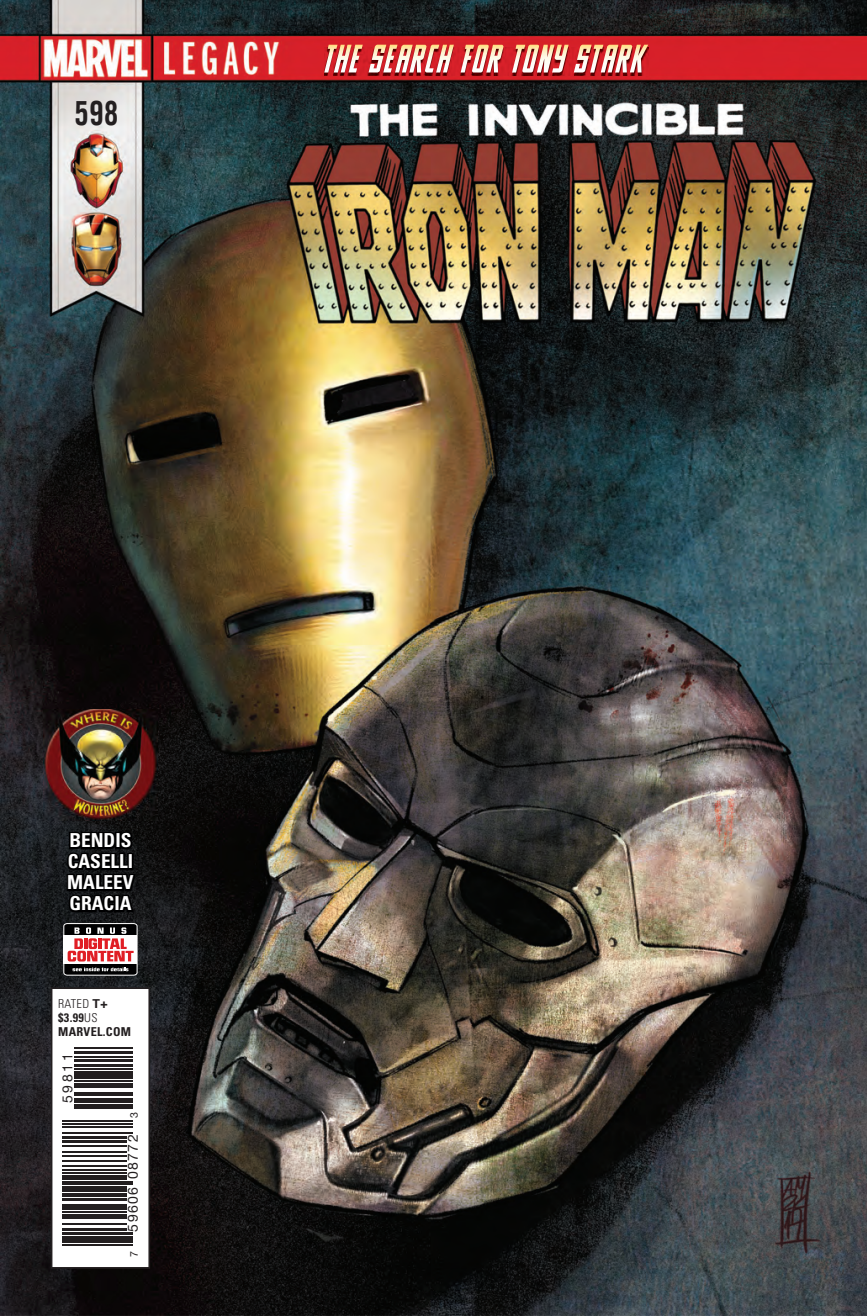
<style>
.page{position:relative;width:867px;height:1316px;background:#fff}
.page>*{position:absolute;margin:0;border:0;box-sizing:border-box;transform-origin:0 0}
.t1{font:36.75px "CC Stand By 4 Action";letter-spacing:.04em;color:#fff}
.t2{font:33.25px "Trade Gothic LT Com Bd Cn 20";color:#231f20}
.t3{font:700 condensed 19.25px/21px "Univers LT Std";color:#fff;text-align:justify}
.t4{font:14px "Helvetica Neue";letter-spacing:.1em;color:#231f20}
.t5{font:700 condensed 12.25px/14px "Univers LT Std";letter-spacing:.025em;color:#231f20}
.t6{font:10.67px "Helvetica Neue";color:#231f20}
.s1{font-weight:300}
.s2{font-stretch:normal}
.s3{font-size:10.67px}
</style>
<div class="page">
<img style="left:0;top:0;width:866px;height:1315px">
<img style="left:324px;top:47px;width:324px;height:28px">
<svg style="left:63px;top:820px;width:75px;height:155px;background:#3c2e2f"></svg>
<div style="left:52px;top:988px;width:97px;height:279px;background:#fff"></div>
<div style="left:51px;top:987px;width:99px;height:281px;border:2px solid #231f20"></div>
<hr style="left:62px;top:1243px;width:71px;height:2px;background:#231f20">
<hr style="left:62px;top:1240px;width:71px;height:2px;background:#231f20">
<svg style="left:62px;top:1236px;width:71px;height:3px"></svg>
<hr style="left:62px;top:1231px;width:71px;height:3px;background:#231f20">
<hr style="left:62px;top:1227px;width:64px;height:3px;background:#231f20">
<hr style="left:62px;top:1222px;width:64px;height:2px;background:#231f20">
<hr style="left:62px;top:1217px;width:64px;height:1px;background:#231f20">
<hr style="left:62px;top:1213px;width:64px;height:3px;background:#231f20">
<hr style="left:62px;top:1210px;width:64px;height:2px;background:#231f20">
<div style="left:62px;top:1204px;width:64px;height:5px;background:#231f20"></div>
<hr style="left:62px;top:1197px;width:64px;height:3px;background:#231f20">
<hr style="left:62px;top:1195px;width:64px;height:1px;background:#231f20">
<hr style="left:62px;top:1192px;width:64px;height:2px;background:#231f20">
<div style="left:62px;top:1185px;width:64px;height:6px;background:#231f20"></div>
<hr style="left:62px;top:1183px;width:71px;height:1px;background:#231f20">
<hr style="left:62px;top:1180px;width:71px;height:2px;background:#231f20">
<hr style="left:62px;top:1175px;width:64px;height:4px;background:#231f20">
<hr style="left:62px;top:1171px;width:64px;height:2px;background:#231f20">
<hr style="left:62px;top:1169px;width:64px;height:1px;background:#231f20">
<hr style="left:62px;top:1165px;width:64px;height:1px;background:#231f20">
<hr style="left:62px;top:1159px;width:64px;height:2px;background:#231f20">
<hr style="left:62px;top:1154px;width:64px;height:2px;background:#231f20">
<hr style="left:62px;top:1150px;width:64px;height:2px;background:#231f20">
<hr style="left:62px;top:1145px;width:64px;height:1px;background:#231f20">
<hr style="left:62px;top:1140px;width:64px;height:2px;background:#231f20">
<hr style="left:62px;top:1136px;width:64px;height:3px;background:#231f20">
<hr style="left:62px;top:1132px;width:71px;height:1px;background:#231f20">
<hr style="left:62px;top:1125px;width:71px;height:2px;background:#231f20">
<hr style="left:62px;top:1123px;width:71px;height:1px;background:#231f20">
<hr style="left:62px;top:1120px;width:71px;height:2px;background:#231f20">
<hr style="left:74px;top:1107px;width:59px;height:1px;background:#231f20">
<hr style="left:74px;top:1103px;width:59px;height:3px;background:#231f20">
<hr style="left:74px;top:1098px;width:59px;height:4px;background:#231f20">
<hr style="left:74px;top:1094px;width:59px;height:1px;background:#231f20">
<hr style="left:74px;top:1091px;width:59px;height:2px;background:#231f20">
<hr style="left:74px;top:1086px;width:59px;height:1px;background:#231f20">
<hr style="left:74px;top:1082px;width:59px;height:3px;background:#231f20">
<hr style="left:74px;top:1079px;width:59px;height:2px;background:#231f20">
<hr style="left:74px;top:1075px;width:59px;height:3px;background:#231f20">
<svg style="left:74px;top:1071px;width:59px;height:3px"></svg>
<hr style="left:74px;top:1068px;width:59px;height:1px;background:#231f20">
<hr style="left:74px;top:1064px;width:59px;height:3px;background:#231f20">
<hr style="left:74px;top:1058px;width:59px;height:3px;background:#231f20">
<hr style="left:74px;top:1056px;width:59px;height:1px;background:#231f20">
<hr style="left:74px;top:1051px;width:59px;height:2px;background:#231f20">
<hr style="left:74px;top:1047px;width:59px;height:1px;background:#231f20">
<img style="left:43px;top:709px;width:114px;height:111px">
<h2 class="t2" style="left:74px;top:93px;width:46px">598</h2>
<h1 class="t1" style="left:325px;top:44px;width:322px">THE SEARCH FOR TONY STARK</h1>
<p class="t3" style="left:67px;top:829px;width:68px">BENDIS CASELLI MALEEV GRACIA</p>
<p class="t5" style="left:58px;top:996px;width:74px"><span class="s1">RATED</span> <span class="s2">T+ </span>$3.99<span class="s1">US<br></span>MARVEL.COM</p>
<p class="t4" style="left:57px;top:1102px;width:51px;rotate:-90deg">59811</p>
<p class="t4" style="left:123px;top:1231px;width:121px;rotate:-90deg">59606 08772 <span class="s3">3</span></p>
<p class="t6" style="left:126px;top:1257px;width:7px;rotate:-90deg">7</p>
</div>
